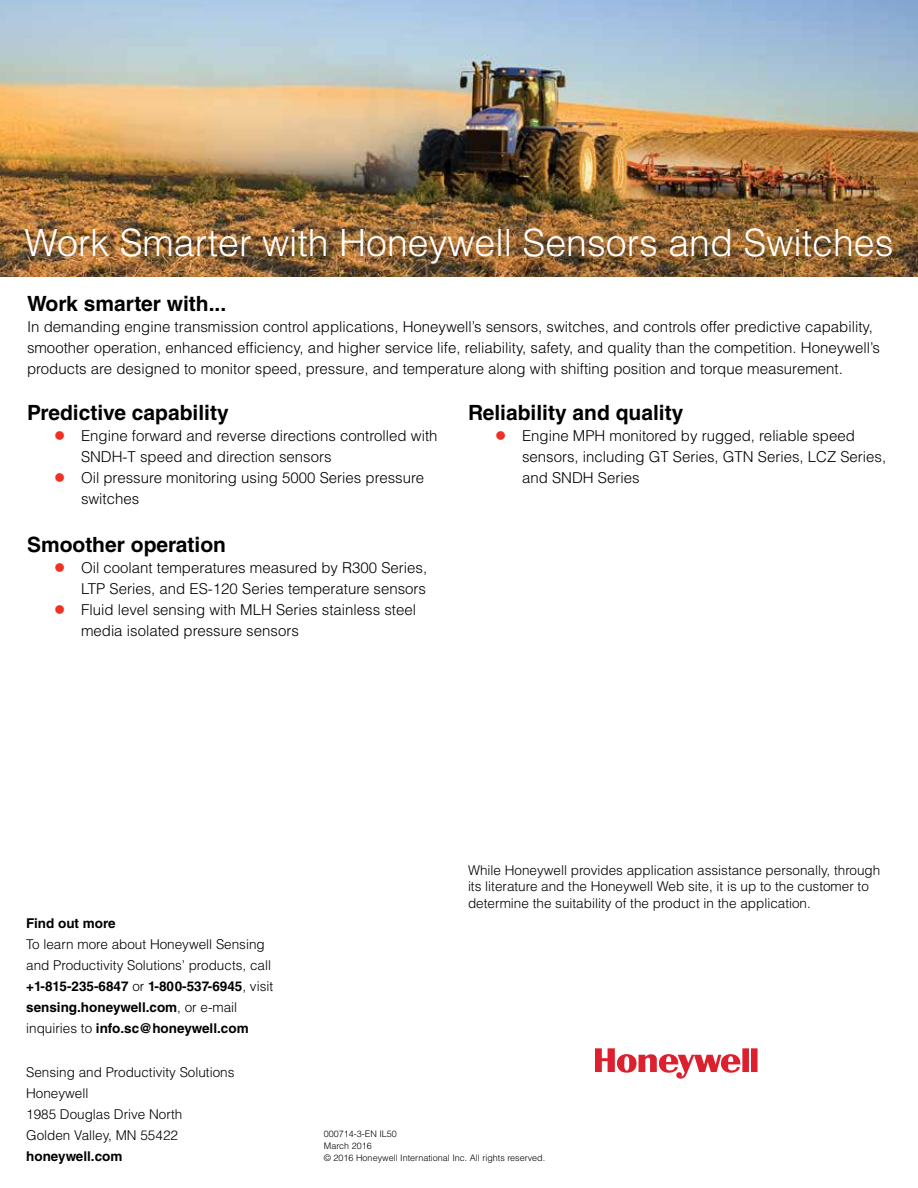
<style>
.page{position:relative;width:918px;height:1188px;background:#fff}
.page>*{position:absolute;margin:0;border:0;box-sizing:border-box;transform-origin:0 0}
.t1{font:300 37.5px "Helvetica LT Std";color:#fff}
.t2{font:700 21px "Helvetica LT Std";color:#000}
.t3{font:300 15px/21px "Helvetica LT Std";color:#000}
.t4{font:300 13.5px/21px "Helvetica LT Std";color:#000}
.t5{font:700 13.5px "Helvetica LT Std";color:#000}
.t6{font:300 9px/12px "Helvetica LT Std";color:#000}
.s1{color:#ee3124}
.s2{font-weight:700}
</style>
<div class="page">
<img style="left:0;top:0;width:918px;height:276px">
<svg style="left:595px;top:1048px;width:162px;height:31px"></svg>
<h1 class="t1" style="left:25px;top:220px;width:870px">Work Smarter with Honeywell Sensors and Switches</h1>
<h2 class="t2" style="left:27px;top:290px;width:201px">Work smarter with...</h2>
<p class="t3" style="left:27px;top:316px;width:854px">In demanding engine transmission control applications, Honeywell’s sensors, switches, and controls offer predictive capability, smoother operation, enhanced efficiency, and higher service life, reliability, safety, and quality than the competition. Honeywell’s products are designed to monitor speed, pressure, and temperature along with shifting position and torque measurement.</p>
<h2 class="t2" style="left:27px;top:400px;width:203px">Predictive capability</h2>
<p class="t3" style="left:81px;top:425px;width:358px;text-indent:-27px"><span class="s1">●</span> Engine forward and reverse directions controlled with<br>SNDH-T speed and direction sensors</p>
<p class="t3" style="left:81px;top:467px;width:345px;text-indent:-27px"><span class="s1">●</span> Oil pressure monitoring using 5000 Series pressure switches</p>
<h2 class="t2" style="left:27px;top:532px;width:201px">Smoother operation</h2>
<p class="t3" style="left:54px;top:557px;width:375px;text-align:right"><span class="s1">●</span> Oil coolant temperatures measured by R300 Series,<br>LTP Series, and ES-120 Series temperature sensors</p>
<p class="t3" style="left:81px;top:599px;width:337px;text-indent:-27px"><span class="s1">●</span> Fluid level sensing with MLH Series stainless steel media isolated pressure sensors</p>
<h2 class="t2" style="left:468px;top:400px;width:217px">Reliability and quality</h2>
<p class="t3" style="left:522px;top:425px;width:366px;text-indent:-27px"><span class="s1">●</span> Engine MPH monitored by rugged, reliable speed sensors, including GT Series, GTN Series, LCZ Series, and SNDH Series</p>
<p class="t5" style="left:26px;top:915px;width:91px">Find out more</p>
<p class="t4" style="left:26px;top:934px;width:249px">To learn more about Honeywell Sensing and Productivity Solutions’ products, call <span class="s2">+1-815-235-6847</span> or <span class="s2">1-800-537-6945</span>, visit <span class="s2">sensing.honeywell.com</span>, or e-mail inquiries to <span class="s2">info.sc@honeywell.com</span></p>
<p class="t4" style="left:26px;top:1062px;width:210px">Sensing and Productivity Solutions<br>Honeywell<br>1985 Douglas Drive North<br>Golden Valley, MN 55422</p>
<p class="t5" style="left:26px;top:1148px;width:98px">honeywell.com</p>
<p class="t4" style="left:468px;top:862px;width:414px;line-height:16.2px">While Honeywell provides application assistance personally, through its literature and the Honeywell Web site, it is up to the customer to determine the suitability of the product in the application.</p>
<p class="t6" style="left:324px;top:1128px;width:223px">000714-3-EN IL50<br>March 2016<br>© 2016 Honeywell International Inc. All rights reserved.</p>
</div>
